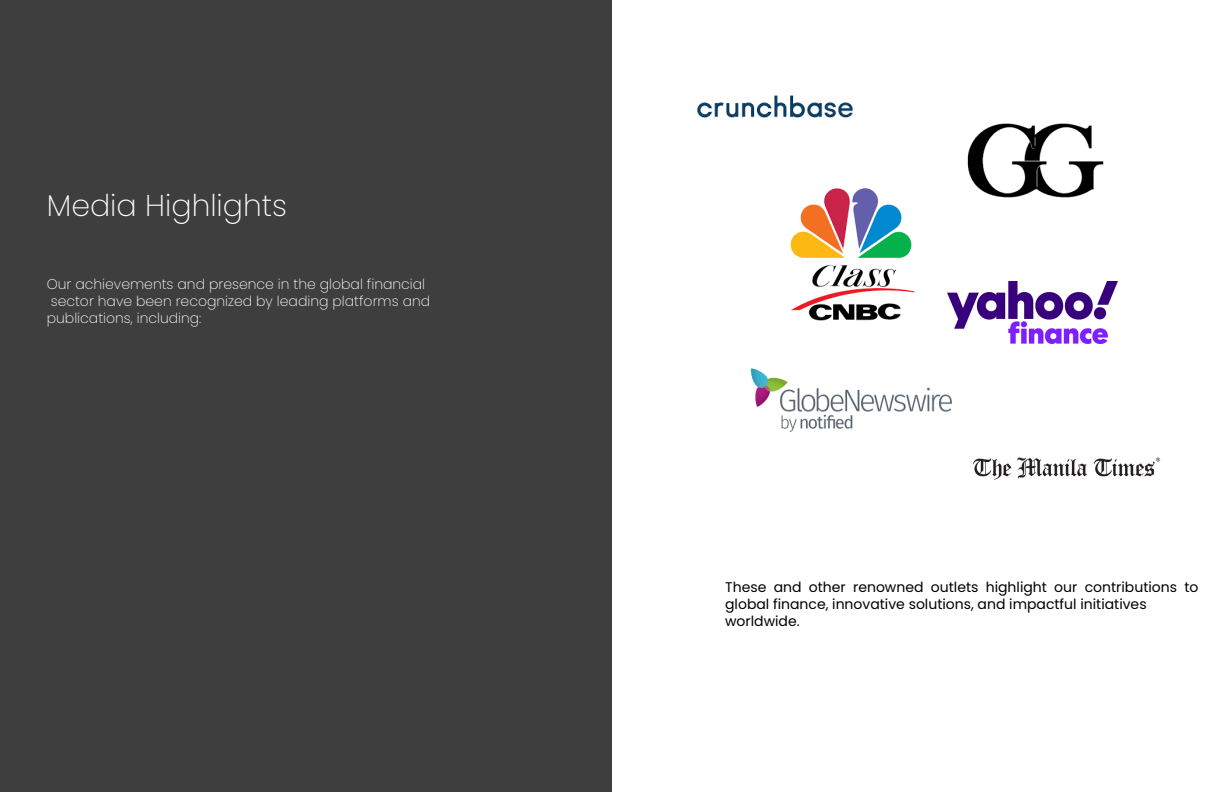
<style>
.page{position:relative;width:1224px;height:792px;background:#fff}
.page>*{position:absolute;margin:0;border:0;box-sizing:border-box;transform-origin:0 0}
.t1{font:200 30px "Poppins";color:#fff}
.t2{font:14px/16.8px "Poppins";color:#000}
.t3{font:200 14px/16.8px "Poppins";color:#fff}
</style>
<div class="page">
<div style="left:0;top:0;width:612px;height:792px;background:#3e3e3e"></div>
<img style="left:973px;top:457px;width:188px;height:23px">
<img style="left:948px;top:281px;width:169px;height:62px">
<img style="left:750px;top:368px;width:202px;height:64px">
<img style="left:791px;top:188px;width:124px;height:133px">
<img style="left:967px;top:123px;width:137px;height:75px">
<img style="left:697px;top:95px;width:156px;height:23px">
<h1 class="t1" style="left:47px;top:188px;width:242px">Media Highlights</h1>
<p class="t3" style="left:47px;top:276px;width:385px">Our achievements and presence in the global financial sector have been recognized by leading platforms and publications, including:</p>
<p class="t2" style="left:725px;top:579px;width:475px">These and other renowned outlets highlight our contributions to global finance, innovative solutions, and impactful initiatives worldwide.</p>
</div>
